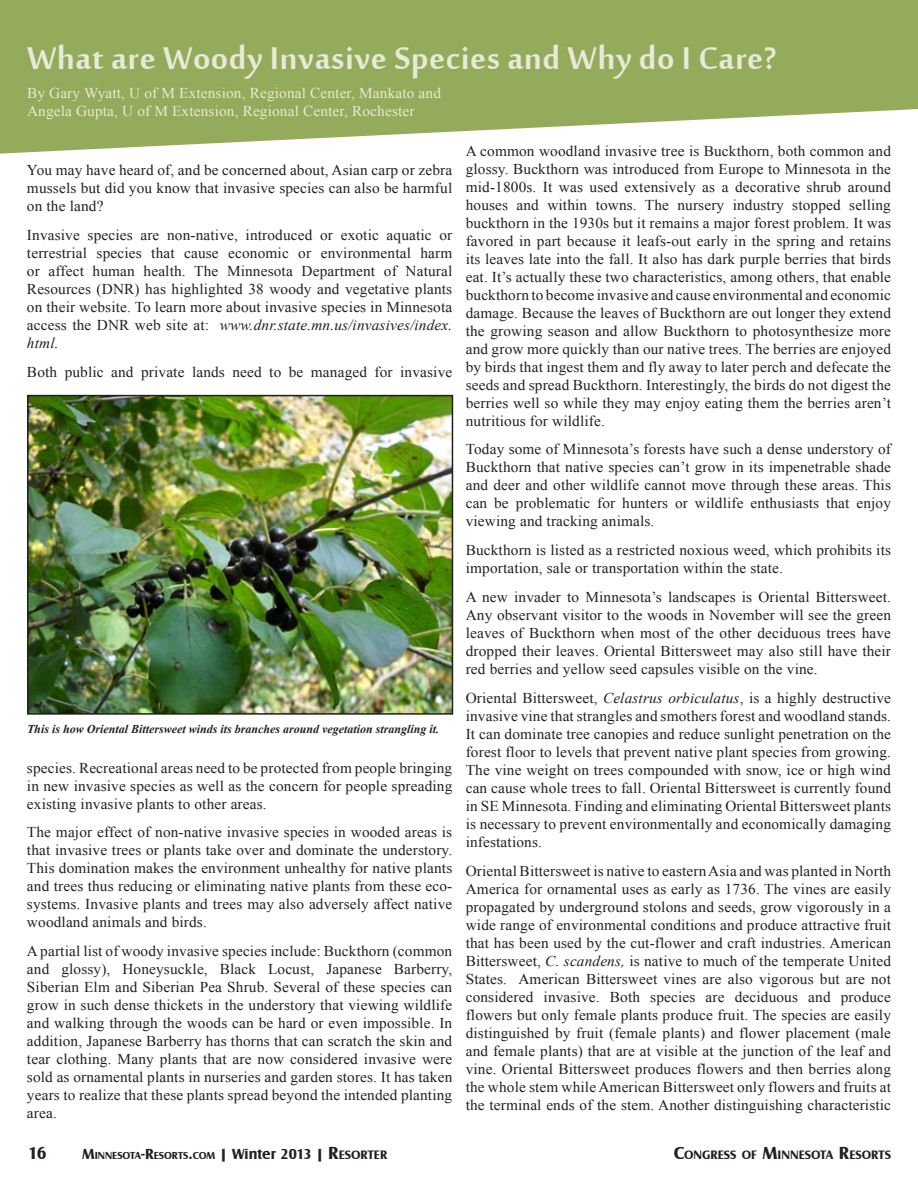
<style>
.page{position:relative;width:918px;height:1188px;background:#fff}
.page>*{position:absolute;margin:0;border:0;box-sizing:border-box;transform-origin:0 0}
.t1{font:48px "Mool Boran";letter-spacing:.01em;color:#e6ead7}
.t2{font:700 18px "Castle T";color:#231f20}
.t3{font:15px/18px "Times New Roman";letter-spacing:.01em;color:#231f20;text-align:justify}
.t4{font:15px/18px "Times New Roman";letter-spacing:.01em;color:#e6ead7}
.t5{font:700 12.6px "Castle T";color:#231f20}
.t6{font:italic 700 12px "Times New Roman";color:#231f20}
.t7{font:700 10.5px "Castle T";color:#231f20}
.s1{font-style:italic}
.s2{font-size:15px}
.s3{font-size:18px}
.s4{font-size:12.6px}
</style>
<div class="page">
<svg style="left:0;top:0;width:918px;height:154px;background:#a3b773"></svg>
<img style="left:30px;top:398px;width:420px;height:314px">
<div style="left:27px;top:395px;width:426px;height:320px;border:2px solid #231f20"></div>
<h1 class="t1" style="left:27px;top:24px;width:751px">What are Woody Invasive Species and Why do I Care?</h1>
<p class="t4" style="left:27px;top:83px;width:416px">By Gary Wyatt, U of M Extension, Regional Center, Mankato and<br>Angela Gupta, U of M Extension, Regional Center, Rochester</p>
<p class="t3" style="left:27px;top:161px;width:427px">You may have heard of, and be concerned about, Asian carp or zebra mussels but did you know that invasive species can also be harmful on the land?</p>
<p class="t3" style="left:27px;top:226px;width:427px">Invasive species are non-native, introduced or exotic aquatic or terrestrial species that cause economic or environmental harm or affect human health. The Minnesota Department of Natural Resources (DNR) has highlighted 38 woody and vegetative plants on their website. To learn more about invasive species in Minnesota access the DNR web site at: <span class="s1">www.dnr.state.mn.us/invasives/index. html.</span></p>
<p class="t3" style="left:27px;top:362px;width:427px">Both public and private lands need to be managed for invasive</p>
<p class="t6" style="left:27px;top:721px;width:414px">This is how Oriental Bittersweet winds its branches around vegetation strangling it.</p>
<p class="t3" style="left:27px;top:758px;width:427px">species. Recreational areas need to be protected from people bringing in new invasive species as well as the concern for people spreading existing invasive plants to other areas.</p>
<p class="t3" style="left:27px;top:823px;width:427px">The major effect of non-native invasive species in wooded areas is that invasive trees or plants take over and dominate the understory.<br>This domination makes the environment unhealthy for native plants and trees thus reducing or eliminating native plants from these eco&shy;systems. Invasive plants and trees may also adversely affect native woodland animals and birds.</p>
<p class="t3" style="left:27px;top:942px;width:427px">A partial list of woody invasive species include: Buckthorn (common and glossy), Honeysuckle, Black Locust, Japanese Barberry, Siberian Elm and Siberian Pea Shrub. Several of these species can grow in such dense thickets in the understory that viewing wildlife and walking through the woods can be hard or even impossible. In addition, Japanese Barberry has thorns that can scratch the skin and tear clothing. Many plants that are now considered invasive were sold as ornamental plants in nurseries and garden stores. It has taken years to realize that these plants spread beyond the intended planting area.</p>
<p class="t3" style="left:466px;top:141px;width:427px">A common woodland invasive tree is Buckthorn, both common and glossy. Buckthorn was introduced from Europe to Minnesota in the mid-1800s. It was used extensively as a decorative shrub around houses and within towns. The nursery industry stopped selling buckthorn in the 1930s but it remains a major forest problem. It was favored in part because it leafs-out early in the spring and retains its leaves late into the fall. It also has dark purple berries that birds eat. It’s actually these two characteristics, among others, that enable buckthorn to become invasive and cause environmental and economic damage. Because the leaves of Buckthorn are out longer they extend the growing season and allow Buckthorn to photosynthesize more and grow more quickly than our native trees. The berries are enjoyed by birds that ingest them and fly away to later perch and defecate the seeds and spread Buckthorn. Interestingly, the birds do not digest the berries well so while they may enjoy eating them the berries aren’t nutritious for wildlife.</p>
<p class="t3" style="left:466px;top:440px;width:427px">Today some of Minnesota’s forests have such a dense understory of Buckthorn that native species can’t grow in its impenetrable shade and deer and other wildlife cannot move through these areas. This can be problematic for hunters or wildlife enthusiasts that enjoy viewing and tracking animals.</p>
<p class="t3" style="left:466px;top:541px;width:427px">Buckthorn is listed as a restricted noxious weed, which prohibits its importation, sale or transportation within the state.</p>
<p class="t3" style="left:466px;top:588px;width:427px">A new invader to Minnesota’s landscapes is Oriental Bittersweet.<br>Any observant visitor to the woods in November will see the green leaves of Buckthorn when most of the other deciduous trees have dropped their leaves. Oriental Bittersweet may also still have their red berries and yellow seed capsules visible on the vine.</p>
<p class="t3" style="left:466px;top:689px;width:427px">Oriental Bittersweet, <span class="s1">Celastrus orbiculatus</span>, is a highly destructive invasive vine that strangles and smothers forest and woodland stands.<br>It can dominate tree canopies and reduce sunlight penetration on the forest floor to levels that prevent native plant species from growing.<br>The vine weight on trees compounded with snow, ice or high wind can cause whole trees to fall. Oriental Bittersweet is currently found in SE Minnesota. Finding and eliminating Oriental Bittersweet plants is necessary to prevent environmentally and economically damaging infestations.</p>
<p class="t3" style="left:466px;top:861px;width:427px">Oriental Bittersweet is native to eastern Asia and was planted in North America for ornamental uses as early as 1736. The vines are easily propagated by underground stolons and seeds, grow vigorously in a wide range of environmental conditions and produce attractive fruit that has been used by the cut-flower and craft industries. American Bittersweet, <span class="s1">C. scandens,</span> is native to much of the temperate United States. American Bittersweet vines are also vigorous but are not considered invasive. Both species are deciduous and produce flowers but only female plants produce fruit. The species are easily distinguished by fruit (female plants) and flower placement (male and female plants) that are at visible at the junction of the leaf and vine. Oriental Bittersweet produces flowers and then berries along the whole stem while American Bittersweet only flowers and fruits at the terminal ends of the stem. Another distinguishing characteristic</p>
<p class="t2" style="left:28px;top:1142px;width:20px">16</p>
<p class="t7" style="left:82px;top:1149px;width:307px"><span class="s2">M</span>INNESOTA<span class="s2">-R</span>ESORTS<span class="s2">.</span>COM <span class="s2">| Winter 2013 |</span> <span class="s3">R</span><span class="s4">ESORTER</span></p>
<p class="t5" style="left:674px;top:1147px;width:219px"><span class="s3">C</span>ONGRESS OF <span class="s3">M</span>INNESOTA <span class="s3">R</span>ESORTS</p>
</div>
